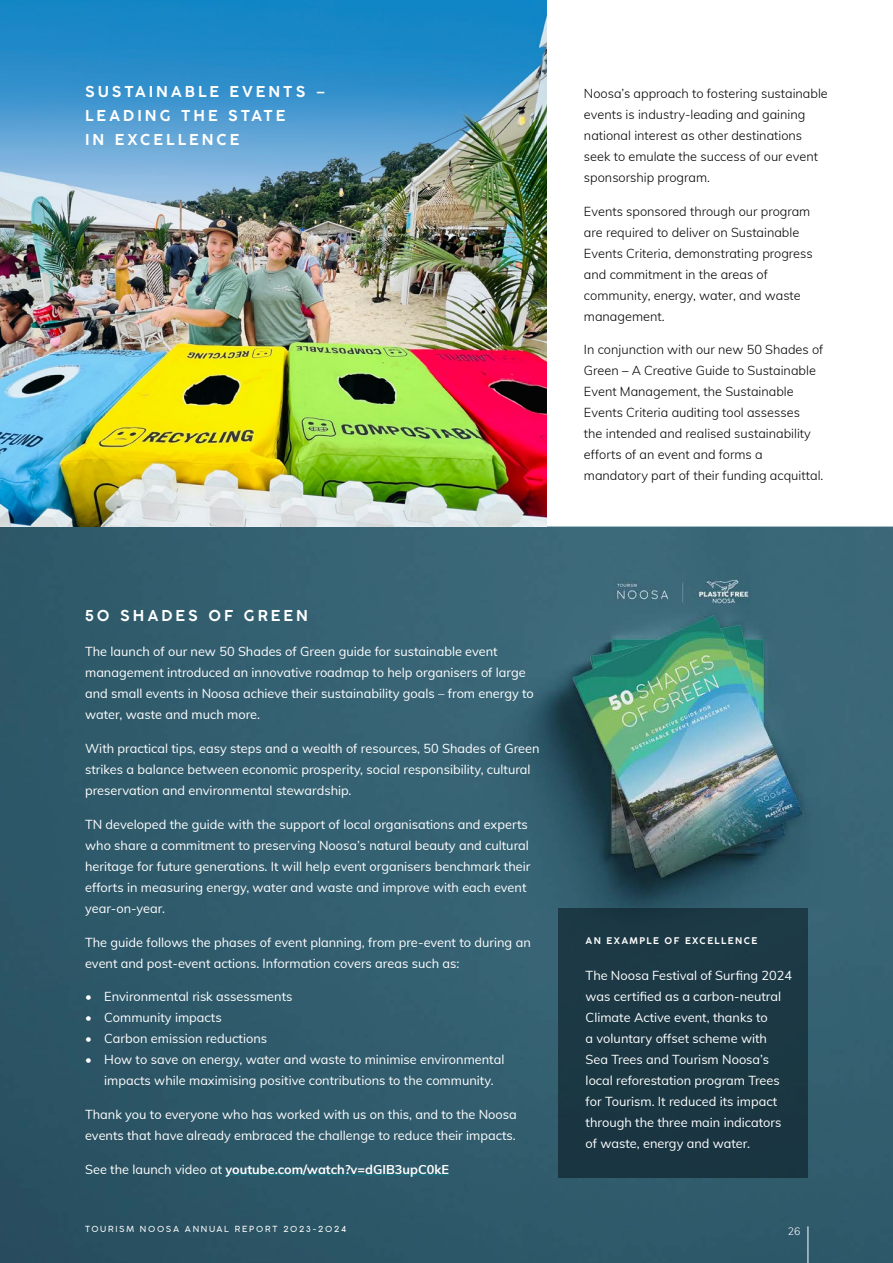
<style>
.page{position:relative;width:893px;height:1263px;background:#fff}
.page>*{position:absolute;margin:0;border:0;box-sizing:border-box;transform-origin:0 0}
.t1{font:300 14.7px/24px "Cocogoose Pro";letter-spacing:.2em;color:#fff}
.t2{font:12.75px/21px "Muli";color:#fff}
.t3{font:300 12.75px/21px "Muli";color:#000}
.t4{font:700 12.75px "Muli";color:#fff}
.t5{font:300 10.5px "Muli";color:#fff}
.t6{font:300 9px "Cocogoose Pro";letter-spacing:.15em;color:#fff}
.t7{font:300 8.25px "Cocogoose Pro";letter-spacing:.2em;color:#fff}
.s1{font-weight:400}
</style>
<div class="page">
<img style="left:0;top:526px;width:893px;height:737px">
<img style="left:0;top:0;width:546px;height:526px">
<hr style="left:225px;top:1174px;width:224px;height:1px;background:#117988">
<hr style="left:808px;top:1226px;width:1px;height:37px;background:#fff">
<div style="left:558px;top:908px;width:250px;height:270px;background:#1b3843"></div>
<p class="t1" style="left:85px;top:80px;width:242px">SUSTAINABLE EVENTS –<br>LEADING THE STATE<br>IN EXCELLENCE</p>
<p class="t3" style="left:584px;top:82px;width:245px">Noosa’s approach to fostering sustainable events is industry-leading and gaining national interest as other destinations seek to emulate the success of our event sponsorship program.</p>
<p class="t3" style="left:584px;top:200px;width:230px">Events sponsored through our program are required to deliver on Sustainable Events Criteria, demonstrating progress and commitment in the areas of community, energy, water, and waste management.</p>
<p class="t3" style="left:584px;top:339px;width:241px">In conjunction with our new 50 Shades of Green – A Creative Guide to Sustainable Event Management, the Sustainable Events Criteria auditing tool assesses<br>the intended and realised sustainability efforts of an event and forms a mandatory part of their funding acquittal.</p>
<p class="t1" style="left:85px;top:604px;width:224px">50 SHADES OF GREEN</p>
<p class="t2" style="left:85px;top:640px;width:450px">The launch of our new 50 Shades of Green guide for sustainable event management introduced an innovative roadmap to help organisers of large and small events in Noosa achieve their sustainability goals – from energy to water, waste and much more.</p>
<p class="t2" style="left:85px;top:737px;width:456px">With practical tips, easy steps and a wealth of resources, 50 Shades of Green strikes a balance between economic prosperity, social responsibility, cultural preservation and environmental stewardship.</p>
<p class="t2" style="left:85px;top:813px;width:447px">TN developed the guide with the support of local organisations and experts who share a commitment to preserving Noosa’s natural beauty and cultural heritage for future generations. It will help event organisers benchmark their efforts in measuring energy, water and waste and improve with each event year-on-year.</p>
<p class="t2" style="left:85px;top:931px;width:447px">The guide follows the phases of event planning, from pre-event to during an event and post-event actions. Information covers areas such as:</p>
<p class="t2" style="left:85px;top:986px;width:209px">• Environmental risk assessments</p>
<p class="t2" style="left:85px;top:1007px;width:138px">• Community impacts</p>
<p class="t2" style="left:85px;top:1028px;width:183px">• Carbon emission reductions</p>
<p class="t2" style="left:104px;top:1049px;width:402px;text-indent:-19px">• How to save on energy, water and waste to minimise environmental impacts while maximising positive contributions to the community.</p>
<p class="t2" style="left:85px;top:1103px;width:433px">Thank you to everyone who has worked with us on this, and to the Noosa events that have already embraced the challenge to reduce their impacts.</p>
<p class="t4" style="left:85px;top:1160px;width:365px"><span class="s1">See the launch video at</span> youtube.com/watch?v=dGIB3upC0kE</p>
<p class="t6" style="left:586px;top:935px;width:173px">AN EXAMPLE OF EXCELLENCE</p>
<p class="t2" style="left:586px;top:964px;width:208px">The Noosa Festival of Surfing 2024 was certified as a carbon-neutral<br>Climate Active event, thanks to<br>a voluntary offset scheme with<br>Sea Trees and Tourism Noosa’s local reforestation program Trees for Tourism. It reduced its impact through the three main indicators of waste, energy and water.</p>
<p class="t7" style="left:85px;top:1223px;width:263px">TOURISM NOOSA ANNUAL REPORT 2023-2024</p>
<p class="t5" style="left:788px;top:1224px;width:14px">26</p>
</div>
